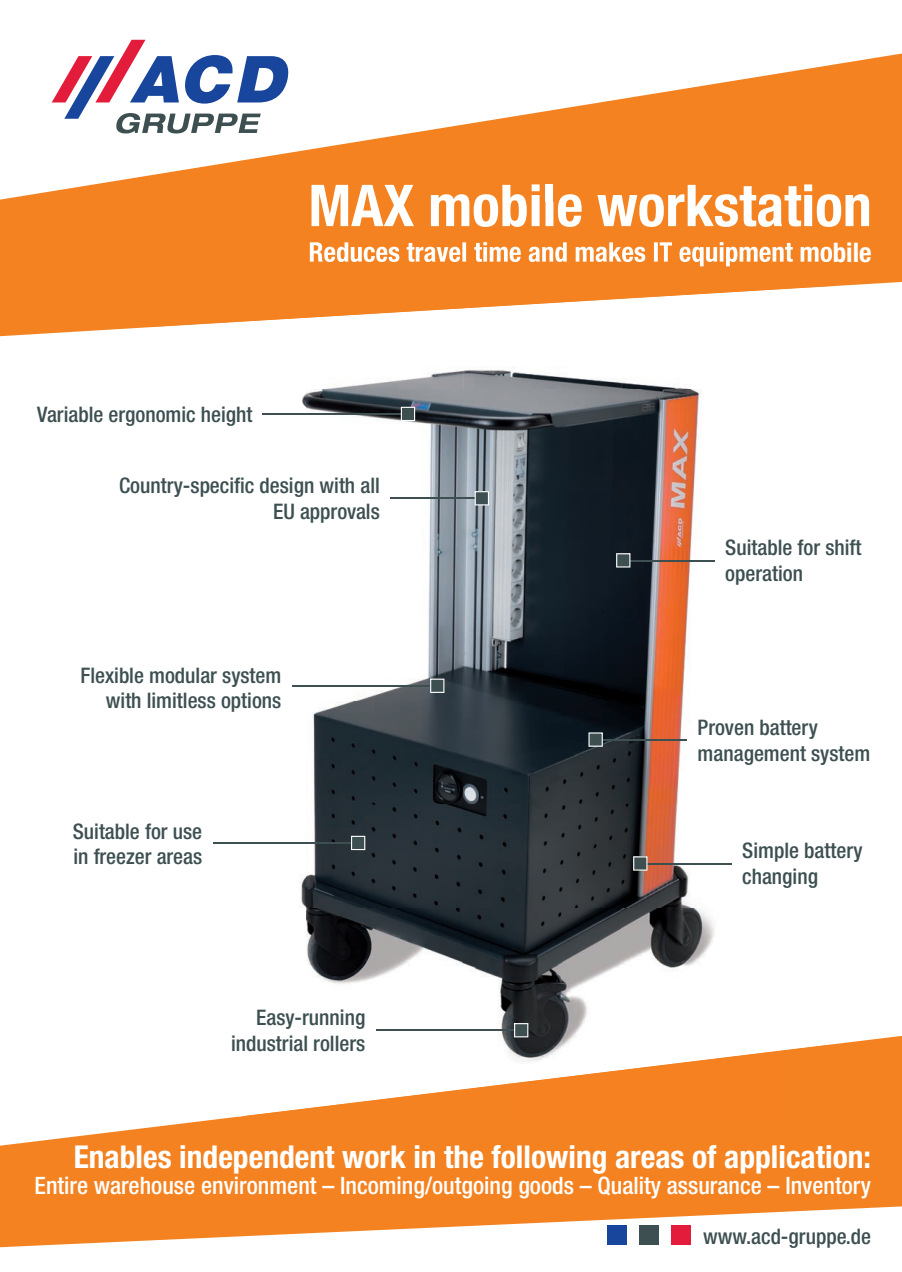
<style>
.page{position:relative;width:902px;height:1272px;background:#fff}
.page>*{position:absolute;margin:0;border:0;box-sizing:border-box;transform-origin:0 0}
.t1{font:700 condensed 57.75px "Helvetica Neue LT Std";color:#fff}
.t2{font:700 condensed 31.5px "Helvetica Neue LT Std";color:#fff}
.t3{font:500 condensed 24px "Helvetica Neue LT Std";color:#fff}
.t4{font:500 condensed 21.45px/25.8px "Helvetica Neue LT Std";color:#3d4f51}
</style>
<div class="page">
<svg style="left:0;top:53px;width:901px;height:283px;fill:#f58220"></svg>
<svg style="left:0;top:1036px;width:901px;height:211px;fill:#f58220"></svg>
<svg style="left:52px;top:40px;width:236px;height:93px"></svg>
<div style="left:607px;top:1225px;width:19px;height:19px;background:#18469d"></div>
<div style="left:639px;top:1225px;width:19px;height:19px;background:#3d4f51"></div>
<div style="left:671px;top:1225px;width:19px;height:19px;background:#e41c3b"></div>
<img style="left:149px;top:327px;width:157px;height:789px">
<img style="left:306px;top:318px;width:157px;height:765px">
<img style="left:463px;top:308px;width:158px;height:775px">
<img style="left:621px;top:299px;width:157px;height:671px">
<img style="left:778px;top:289px;width:53px;height:47px">
<img style="left:621px;top:1036px;width:210px;height:14px">
<div style="left:149px;top:202px;width:157px;height:125px;background:#f58220"></div>
<img style="left:306px;top:202px;width:158px;height:116px">
<img style="left:463px;top:227px;width:158px;height:81px">
<img style="left:621px;top:227px;width:158px;height:72px">
<div style="left:778px;top:227px;width:53px;height:62px;background:#f58220"></div>
<img style="left:509px;top:1050px;width:268px;height:66px">
<div style="left:777px;top:1044px;width:54px;height:72px;background:#f58220"></div>
<img style="left:241px;top:1083px;width:268px;height:33px">
<img style="left:311px;top:202px;width:520px;height:25px">
<img style="left:310px;top:242px;width:521px;height:24px">
<hr style="left:263px;top:413px;width:138px;height:1px;background:#3d4f51">
<svg style="left:401px;top:407px;width:14px;height:14px"></svg>
<hr style="left:390px;top:498px;width:85px;height:1px;background:#3d4f51">
<svg style="left:474px;top:491px;width:15px;height:14px"></svg>
<hr style="left:292px;top:685px;width:138px;height:1px;background:#3d4f51">
<svg style="left:430px;top:678px;width:14px;height:15px"></svg>
<hr style="left:213px;top:842px;width:138px;height:1px;background:#3d4f51">
<svg style="left:351px;top:835px;width:14px;height:15px"></svg>
<hr style="left:376px;top:1029px;width:138px;height:1px;background:#3d4f51">
<svg style="left:514px;top:1023px;width:14px;height:14px"></svg>
<hr style="left:630px;top:560px;width:84px;height:1px;background:#3d4f51">
<svg style="left:616px;top:553px;width:14px;height:14px"></svg>
<hr style="left:602px;top:739px;width:85px;height:1px;background:#3d4f51">
<svg style="left:588px;top:732px;width:14px;height:14px"></svg>
<hr style="left:647px;top:863px;width:84px;height:1px;background:#3d4f51">
<svg style="left:633px;top:856px;width:14px;height:14px"></svg>
<h1 class="t1" style="left:308px;top:171px;width:564px">MAX mobile workstation</h1>
<p class="t4" style="left:37px;top:401px;width:217px">Variable ergonomic height</p>
<p class="t4" style="left:119px;top:472px;width:262px;text-align:right">Country-specific design with all<br>EU approvals</p>
<p class="t4" style="left:81px;top:661px;width:202px;text-align:right">Flexible modular system with limitless options</p>
<p class="t4" style="left:73px;top:817px;width:131px">Suitable for use in freezer areas</p>
<p class="t4" style="left:231px;top:1004px;width:136px;text-align:right">Easy-running industrial rollers</p>
<p class="t4" style="left:725px;top:534px;width:138px">Suitable for shift operation</p>
<p class="t4" style="left:697px;top:714px;width:174px">Proven battery management system</p>
<p class="t4" style="left:742px;top:837px;width:122px">Simple battery changing</p>
<h2 class="t2" style="left:74px;top:1137px;width:798px">Enables independent work in the following areas of application:</h2>
<p class="t3" style="left:34px;top:1171px;width:838px">Entire warehouse environment – Incoming/outgoing goods – Quality assurance – Inventory</p>
<p class="t4" style="left:703px;top:1223px;width:169px">www.acd-gruppe.de</p>
</div>
